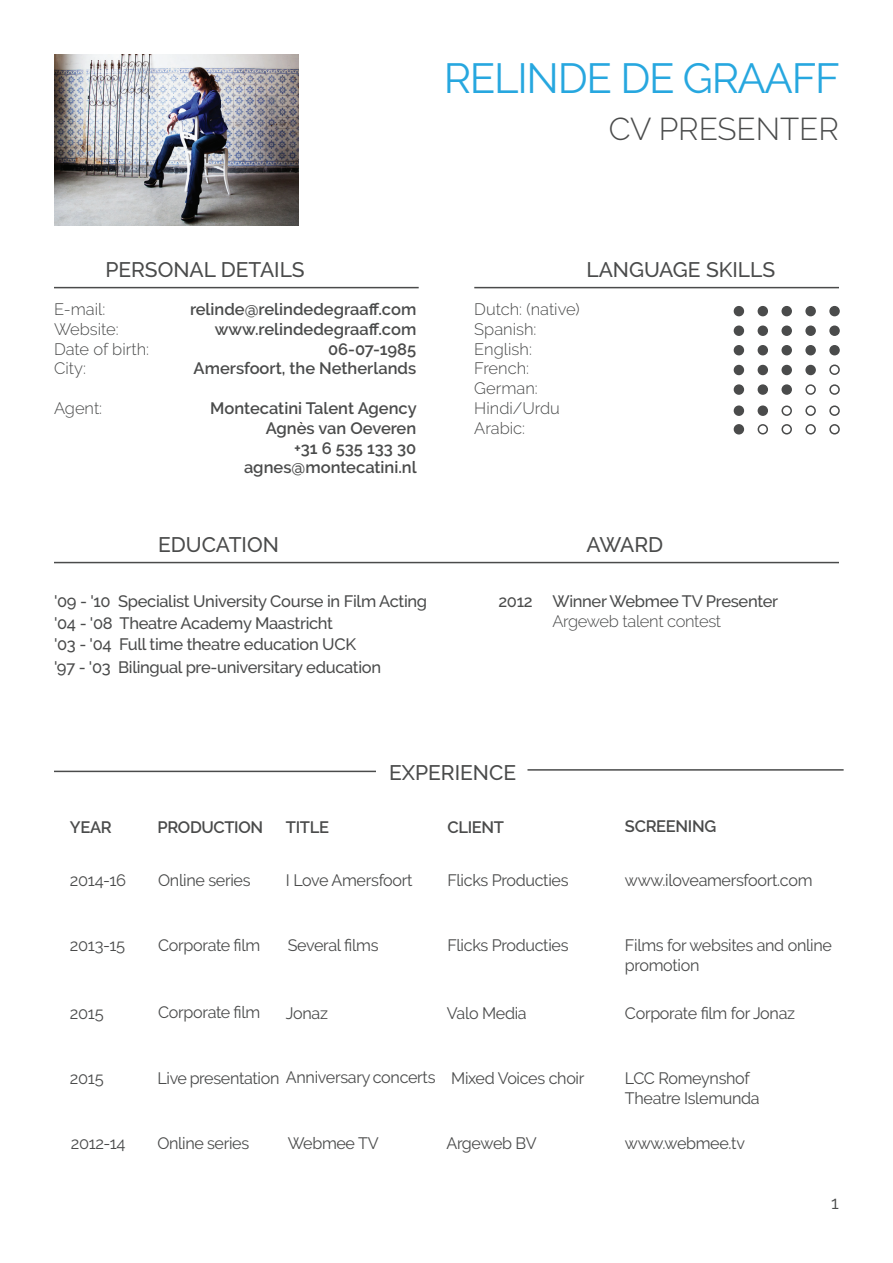
<style>
.page{position:relative;width:893px;height:1263px;background:#fff}
.page>*{position:absolute;margin:0;border:0;box-sizing:border-box;transform-origin:0 0}
.t1{font:42px "Raleway";letter-spacing:-.03em;color:#27a7df}
.t2{font:300 31.5px "Raleway";color:#4a4b4b}
.t3{font:500 21px "Raleway";color:#4a4b4b}
.t4{font:18px "Raleway";color:#4a4b4b}
.t5{font:16.5px/19.8px "Raleway";letter-spacing:-.02em;color:#4a4b4b}
.t6{font:500 16.5px/20.5px "Raleway";letter-spacing:-.02em;color:#4a4b4b}
.t7{font:600 16.5px/19.8px "Raleway";color:#4a4b4b;text-align:right}
.t8{font:300 16.5px/19.8px "Raleway";color:#4a4b4b}
.t9{font:300 16.5px "Raleway";letter-spacing:-.02em;color:#4a4b4b}
.t10{font:600 16.5px "Raleway";letter-spacing:-.02em;color:#4a4b4b}
</style>
<div class="page">
<hr style="left:54px;top:287px;width:365px;height:1px;background:#4a4b4b">
<hr style="left:54px;top:771px;width:322px;height:1px;background:#4a4b4b">
<hr style="left:474px;top:287px;width:365px;height:1px;background:#4a4b4b">
<hr style="left:527px;top:769px;width:317px;height:2px;background:#4a4b4b">
<hr style="left:54px;top:562px;width:785px;height:1px;background:#4a4b4b">
<div style="left:734px;top:307px;width:9px;height:9px;background:#4a4b4b;border-radius:50%"></div>
<div style="left:734px;top:306px;width:10px;height:10px;border:2px solid #4a4b4b;border-radius:50%"></div>
<div style="left:734px;top:366px;width:9px;height:8px;background:#4a4b4b;border-radius:50%"></div>
<div style="left:734px;top:365px;width:10px;height:10px;border:2px solid #4a4b4b;border-radius:50%"></div>
<div style="left:734px;top:346px;width:9px;height:9px;background:#4a4b4b;border-radius:50%"></div>
<div style="left:734px;top:345px;width:10px;height:10px;border:2px solid #4a4b4b;border-radius:50%"></div>
<div style="left:734px;top:406px;width:9px;height:9px;background:#4a4b4b;border-radius:50%"></div>
<div style="left:734px;top:405px;width:10px;height:11px;border:2px solid #4a4b4b;border-radius:50%"></div>
<div style="left:734px;top:425px;width:9px;height:9px;background:#4a4b4b;border-radius:50%"></div>
<div style="left:734px;top:424px;width:10px;height:10px;border:2px solid #4a4b4b;border-radius:50%"></div>
<div style="left:734px;top:326px;width:9px;height:9px;background:#4a4b4b;border-radius:50%"></div>
<div style="left:734px;top:325px;width:10px;height:11px;border:2px solid #4a4b4b;border-radius:50%"></div>
<div style="left:734px;top:385px;width:9px;height:9px;background:#4a4b4b;border-radius:50%"></div>
<div style="left:734px;top:384px;width:10px;height:11px;border:2px solid #4a4b4b;border-radius:50%"></div>
<div style="left:758px;top:307px;width:9px;height:9px;background:#4a4b4b;border-radius:50%"></div>
<div style="left:758px;top:306px;width:10px;height:10px;border:2px solid #4a4b4b;border-radius:50%"></div>
<div style="left:758px;top:366px;width:9px;height:8px;background:#4a4b4b;border-radius:50%"></div>
<div style="left:758px;top:365px;width:10px;height:10px;border:2px solid #4a4b4b;border-radius:50%"></div>
<div style="left:758px;top:346px;width:9px;height:9px;background:#4a4b4b;border-radius:50%"></div>
<div style="left:758px;top:345px;width:10px;height:10px;border:2px solid #4a4b4b;border-radius:50%"></div>
<div style="left:758px;top:406px;width:9px;height:9px;background:#4a4b4b;border-radius:50%"></div>
<div style="left:758px;top:405px;width:10px;height:11px;border:2px solid #4a4b4b;border-radius:50%"></div>
<div style="left:758px;top:424px;width:10px;height:10px;border:2px solid #4a4b4b;border-radius:50%"></div>
<div style="left:758px;top:326px;width:9px;height:9px;background:#4a4b4b;border-radius:50%"></div>
<div style="left:758px;top:325px;width:10px;height:11px;border:2px solid #4a4b4b;border-radius:50%"></div>
<div style="left:758px;top:385px;width:9px;height:9px;background:#4a4b4b;border-radius:50%"></div>
<div style="left:758px;top:384px;width:10px;height:11px;border:2px solid #4a4b4b;border-radius:50%"></div>
<div style="left:782px;top:307px;width:9px;height:9px;background:#4a4b4b;border-radius:50%"></div>
<div style="left:781px;top:306px;width:11px;height:10px;border:2px solid #4a4b4b;border-radius:50%"></div>
<div style="left:782px;top:366px;width:9px;height:8px;background:#4a4b4b;border-radius:50%"></div>
<div style="left:781px;top:365px;width:11px;height:10px;border:2px solid #4a4b4b;border-radius:50%"></div>
<div style="left:782px;top:346px;width:9px;height:9px;background:#4a4b4b;border-radius:50%"></div>
<div style="left:781px;top:345px;width:11px;height:10px;border:2px solid #4a4b4b;border-radius:50%"></div>
<div style="left:781px;top:405px;width:11px;height:11px;border:2px solid #4a4b4b;border-radius:50%"></div>
<div style="left:781px;top:424px;width:11px;height:10px;border:2px solid #4a4b4b;border-radius:50%"></div>
<div style="left:782px;top:326px;width:9px;height:9px;background:#4a4b4b;border-radius:50%"></div>
<div style="left:781px;top:325px;width:11px;height:11px;border:2px solid #4a4b4b;border-radius:50%"></div>
<div style="left:782px;top:385px;width:9px;height:9px;background:#4a4b4b;border-radius:50%"></div>
<div style="left:781px;top:384px;width:11px;height:11px;border:2px solid #4a4b4b;border-radius:50%"></div>
<div style="left:806px;top:307px;width:9px;height:9px;background:#4a4b4b;border-radius:50%"></div>
<div style="left:805px;top:306px;width:11px;height:10px;border:2px solid #4a4b4b;border-radius:50%"></div>
<div style="left:806px;top:366px;width:9px;height:8px;background:#4a4b4b;border-radius:50%"></div>
<div style="left:805px;top:365px;width:11px;height:10px;border:2px solid #4a4b4b;border-radius:50%"></div>
<div style="left:806px;top:346px;width:9px;height:9px;background:#4a4b4b;border-radius:50%"></div>
<div style="left:805px;top:345px;width:11px;height:10px;border:2px solid #4a4b4b;border-radius:50%"></div>
<div style="left:805px;top:405px;width:11px;height:11px;border:2px solid #4a4b4b;border-radius:50%"></div>
<div style="left:805px;top:424px;width:11px;height:10px;border:2px solid #4a4b4b;border-radius:50%"></div>
<div style="left:806px;top:326px;width:9px;height:9px;background:#4a4b4b;border-radius:50%"></div>
<div style="left:805px;top:325px;width:11px;height:11px;border:2px solid #4a4b4b;border-radius:50%"></div>
<div style="left:805px;top:384px;width:11px;height:11px;border:2px solid #4a4b4b;border-radius:50%"></div>
<div style="left:830px;top:307px;width:9px;height:9px;background:#4a4b4b;border-radius:50%"></div>
<div style="left:829px;top:306px;width:11px;height:10px;border:2px solid #4a4b4b;border-radius:50%"></div>
<div style="left:829px;top:364px;width:11px;height:11px;border:2px solid #4a4b4b;border-radius:50%"></div>
<div style="left:830px;top:346px;width:9px;height:9px;background:#4a4b4b;border-radius:50%"></div>
<div style="left:829px;top:345px;width:11px;height:10px;border:2px solid #4a4b4b;border-radius:50%"></div>
<div style="left:829px;top:405px;width:11px;height:11px;border:2px solid #4a4b4b;border-radius:50%"></div>
<div style="left:829px;top:424px;width:11px;height:10px;border:2px solid #4a4b4b;border-radius:50%"></div>
<div style="left:830px;top:326px;width:9px;height:9px;background:#4a4b4b;border-radius:50%"></div>
<div style="left:829px;top:325px;width:11px;height:11px;border:2px solid #4a4b4b;border-radius:50%"></div>
<div style="left:829px;top:384px;width:11px;height:11px;border:2px solid #4a4b4b;border-radius:50%"></div>
<img style="left:54px;top:54px;width:244px;height:172px">
<h1 class="t1" style="left:444px;top:54px;width:398px">Relinde de graaff</h1>
<h2 class="t2" style="left:609px;top:110px;width:232px">CV PRESENTER</h2>
<p class="t3" style="left:105px;top:258px;width:201px">Personal details</p>
<p class="t3" style="left:586px;top:258px;width:190px">language skills</p>
<p class="t8" style="left:54px;top:299px;width:97px">-E mail:<br>Website:<br>Date of birth:<br>City:</p>
<p class="t8" style="left:54px;top:398px;width:50px">Agent:</p>
<p class="t7" style="left:190px;top:299px;width:228px">relinde@relindedegraaff.com www.relindedegraaff.com<br>06-07-1985<br>Amersfoort, the Netherlands</p>
<p class="t7" style="left:210px;top:398px;width:208px">Montecatini Talent Agency<br>Agnès van Oeveren<br>+31 6 535 133 30 agnes@montecatini.nl</p>
<p class="t8" style="left:474px;top:299px;width:107px">Dutch (: native(<br>Spanish:<br>English:<br>French:<br>German:<br>Hindi/Urdu<br>Arabic:</p>
<p class="t3" style="left:158px;top:533px;width:122px">Education</p>
<p class="t3" style="left:586px;top:533px;width:78px">Award</p>
<p class="t6" style="left:54px;top:591px;width:375px">'09 - '10 Specialist University Course in Film Acting</p>
<p class="t6" style="left:54px;top:613px;width:281px">'04 - '08 Theatre Academy Maastricht '03 - '04 Full time theatre education UCK</p>
<p class="t6" style="left:498px;top:591px;width:281px">2012Winner Webmee TV Presenter</p>
<p class="t9" style="left:552px;top:612px;width:170px">Argeweb talent contest</p>
<p class="t6" style="left:54px;top:657px;width:329px">'97 - '03 Bilingual pre-universitary education</p>
<p class="t3" style="left:389px;top:760px;width:129px">experience</p>
<p class="t7" style="left:70px;top:817px;width:43px">YEAR</p>
<p class="t10" style="left:157px;top:818px;width:107px">PRODUCTION</p>
<p class="t7" style="left:286px;top:817px;width:45px">TITLE</p>
<p class="t7" style="left:447px;top:817px;width:58px">CLIENT</p>
<p class="t10" style="left:625px;top:817px;width:93px">SCREENING</p>
<p class="t5" style="left:70px;top:870px;width:58px">2014-16</p>
<p class="t5" style="left:158px;top:870px;width:94px">Online series</p>
<p class="t5" style="left:286px;top:870px;width:128px">I Love Amersfoort</p>
<p class="t5" style="left:447px;top:870px;width:123px">Flicks Producties</p>
<p class="t5" style="left:625px;top:870px;width:189px">www.iloveamersfoort.com</p>
<p class="t5" style="left:70px;top:935px;width:57px">2013-15</p>
<p class="t5" style="left:158px;top:935px;width:104px">Corporate film</p>
<p class="t5" style="left:288px;top:935px;width:92px">Several films</p>
<p class="t5" style="left:447px;top:935px;width:123px">Flicks Producties</p>
<p class="t5" style="left:625px;top:935px;width:208px">Films for websites and online promotion</p>
<p class="t5" style="left:70px;top:1003px;width:35px">2015</p>
<p class="t5" style="left:158px;top:1002px;width:104px">Corporate film</p>
<p class="t5" style="left:286px;top:1003px;width:44px">Jonaz</p>
<p class="t5" style="left:447px;top:1003px;width:81px">Valo Media</p>
<p class="t5" style="left:625px;top:1003px;width:172px">Corporate film for Jonaz</p>
<p class="t5" style="left:70px;top:1068px;width:35px">2015</p>
<p class="t5" style="left:157px;top:1068px;width:280px">Live presentation Anniversary concerts</p>
<p class="t5" style="left:451px;top:1068px;width:135px">Mixed Voices choir</p>
<p class="t5" style="left:625px;top:1068px;width:126px">LCC Romeynshof</p>
<p class="t5" style="left:625px;top:1088px;width:136px">Theatre Islemunda</p>
<p class="t5" style="left:71px;top:1133px;width:56px">2012-14</p>
<p class="t5" style="left:157px;top:1133px;width:93px">Online series</p>
<p class="t5" style="left:288px;top:1133px;width:92px">Webmee TV</p>
<p class="t5" style="left:446px;top:1133px;width:92px">Argeweb BV</p>
<p class="t5" style="left:625px;top:1133px;width:122px">www.webmee t v.</p>
<p class="t4" style="left:831px;top:1192px;width:9px">1</p>
</div>
